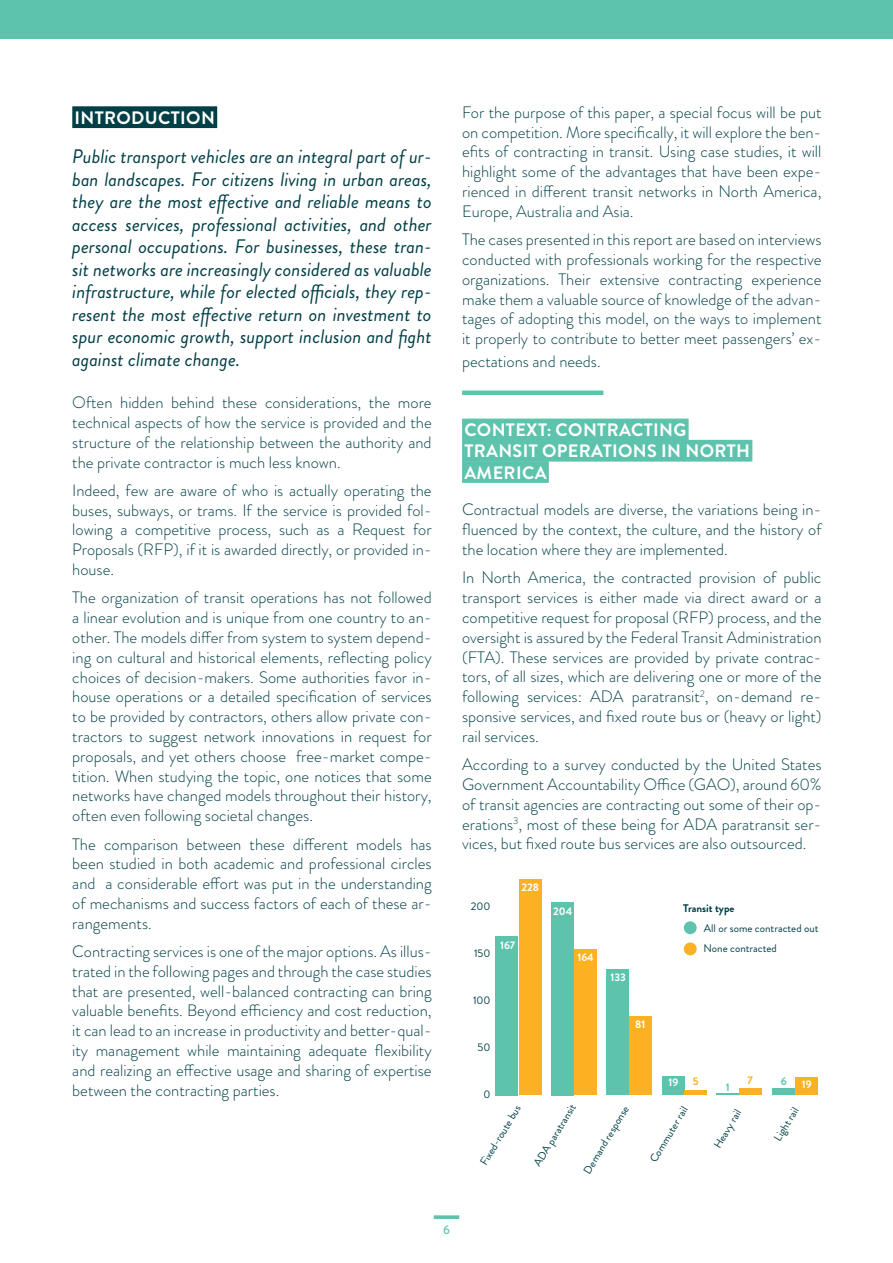
<style>
.page{position:relative;width:893px;height:1263px;background:#fff}
.page>*{position:absolute;margin:0;border:0;box-sizing:border-box;transform-origin:0 0}
._2_TEXT_INTRO_CONCLU{font:italic 19.5px/22.5px "Brandon Grotesque";color:#003f46;text-align:justify}
._2_CLASSIC_TITLE{font:700 18px "Brandon Grotesque";letter-spacing:.02em;color:#fff}
._1_TITLE_INTRO_CONCL{font:700 18px "Brandon Grotesque";letter-spacing:.02em;color:#fff}
._3_BODY_TEXT{font:300 16.5px/19.8px "Brandon Grotesque";color:#003f46;text-align:justify}
.t1{font:500 12.6px "Brandon Grotesque";color:#5dc3ad}
.t2{font:11.1px/20.2px "Brandon Grotesque";color:#003f46}
.t3{font:700 11.1px "Brandon Grotesque";color:#fff}
.t4{font:700 11.1px "Brandon Grotesque";color:#fbb121}
.t5{font:700 11.1px "Brandon Grotesque";color:#5dc3ad}
.s1{font-weight:700}
</style>
<div class="page">
<div style="left:0;top:0;width:893px;height:39px;background:#5dc3ad"></div>
<svg style="left:434px;top:1215px;width:25px;height:4px"></svg>
<div style="left:72px;top:106px;width:145px;height:22px;background:#003f46"></div>
<div style="left:462px;top:419px;width:227px;height:21px;background:#5dc3ad"></div>
<div style="left:462px;top:440px;width:290px;height:22px;background:#5dc3ad"></div>
<div style="left:462px;top:461px;width:87px;height:22px;background:#5dc3ad"></div>
<div style="left:462px;top:390px;width:141px;height:5px;background:#5dc3ad"></div>
<div style="left:495px;top:936px;width:22px;height:159px;background:#5dc3ad"></div>
<div style="left:551px;top:902px;width:22px;height:193px;background:#5dc3ad"></div>
<div style="left:607px;top:969px;width:22px;height:126px;background:#5dc3ad"></div>
<div style="left:663px;top:1077px;width:22px;height:18px;background:#5dc3ad"></div>
<hr style="left:717px;top:1093px;width:22px;height:2px;background:#5dc3ad">
<div style="left:773px;top:1088px;width:22px;height:7px;background:#5dc3ad"></div>
<div style="left:574px;top:950px;width:22px;height:145px;background:#fbb121"></div>
<div style="left:630px;top:1017px;width:22px;height:78px;background:#fbb121"></div>
<div style="left:685px;top:1090px;width:22px;height:5px;background:#fbb121"></div>
<div style="left:740px;top:1088px;width:22px;height:7px;background:#fbb121"></div>
<div style="left:796px;top:1077px;width:22px;height:18px;background:#fbb121"></div>
<div style="left:519px;top:879px;width:22px;height:216px;background:#fbb121"></div>
<div style="left:684px;top:921px;width:13px;height:13px;background:#5dc3ad;border-radius:50%"></div>
<div style="left:684px;top:942px;width:13px;height:13px;background:#fbb121;border-radius:50%"></div>
<p class="_1_TITLE_INTRO_CONCL" style="left:75px;top:105px;width:142px">INTRODUCTION</p>
<p class="_2_TEXT_INTRO_CONCLU" style="left:72px;top:146px;width:361px">Public transport vehicles are an integral part of ur&shy;ban landscapes. For citizens living in urban areas, they are the most effective and reliable means to access services, professional activities, and other personal occupations. For businesses, these tran&shy;sit networks are increasingly considered as valuable infrastructure, while for elected officials, they rep&shy;resent the most effective return on investment to spur economic growth, support inclusion and fight against climate change.</p>
<p class="_3_BODY_TEXT" style="left:72px;top:393px;width:361px">Often hidden behind these considerations, the more technical aspects of how the service is provided and the structure of the relationship between the authority and the private contractor is much less known.</p>
<p class="_3_BODY_TEXT" style="left:72px;top:480px;width:361px">Indeed, few are aware of who is actually operating the buses, subways, or trams. If the service is provided fol&shy;lowing a competitive process, such as a Request for Proposals (RFP), if it is awarded directly, or provided in&shy;house.</p>
<p class="_3_BODY_TEXT" style="left:72px;top:588px;width:361px">The organization of transit operations has not followed a linear evolution and is unique from one country to an&shy;other. The models differ from system to system depend&shy;ing on cultural and historical elements, reflecting policy choices of decision-makers. Some authorities favor in&shy;house operations or a detailed specification of services to be provided by contractors, others allow private con&shy;tractors to suggest network innovations in request for proposals, and yet others choose free-market compe&shy;tition. When studying the topic, one notices that some networks have changed models throughout their history, often even following societal changes.</p>
<p class="_3_BODY_TEXT" style="left:72px;top:834px;width:361px">The comparison between these different models has been studied in both academic and professional circles and a considerable effort was put in the understanding of mechanisms and success factors of each of these ar&shy;rangements.</p>
<p class="_3_BODY_TEXT" style="left:72px;top:941px;width:361px">Contracting services is one of the major options. As illus&shy;trated in the following pages and through the case studies that are presented, well-balanced contracting can bring valuable benefits. Beyond efficiency and cost reduction, it can lead to an increase in productivity and better-qual&shy;ity management while maintaining adequate flexibility and realizing an effective usage and sharing of expertise between the contracting parties.</p>
<p class="_3_BODY_TEXT" style="left:462px;top:102px;width:361px">For the purpose of this paper, a special focus will be put on competition. More specifically, it will explore the ben&shy;efits of contracting in transit. Using case studies, it will highlight some of the advantages that have been expe&shy;rienced in different transit networks in North America, Europe, Australia and Asia.</p>
<p class="_3_BODY_TEXT" style="left:462px;top:230px;width:361px">The cases presented in this report are based on interviews conducted with professionals working for the respective organizations. Their extensive contracting experience make them a valuable source of knowledge of the advan&shy;tages of adopting this model, on the ways to implement it properly to contribute to better meet passengers’ ex-</p>
<p class="_3_BODY_TEXT" style="left:462px;top:351px;width:140px">pectations and needs.</p>
<p class="_2_CLASSIC_TITLE" style="left:464px;top:417px;width:224px">CONTEXT: CONTRACTING</p>
<p class="_2_CLASSIC_TITLE" style="left:464px;top:439px;width:287px">TRANSIT OPERATIONS IN NORTH</p>
<p class="_2_CLASSIC_TITLE" style="left:464px;top:460px;width:84px">AMERICA</p>
<p class="_3_BODY_TEXT" style="left:462px;top:500px;width:361px">Contractual models are diverse, the variations being in&shy;fluenced by the context, the culture, and the history of the location where they are implemented.</p>
<p class="_3_BODY_TEXT" style="left:462px;top:568px;width:361px">In North America, the contracted provision of public transport services is either made via direct award or a competitive request for proposal (RFP) process, and the oversight is assured by the Federal Transit Administration (FTA). These services are provided by private contrac&shy;tors, of all sizes, which are delivering one or more of the following services: ADA paratransit<sup>2</sup>, on-demand re&shy;sponsive services, and fixed route bus or (heavy or light) rail services.</p>
<p class="_3_BODY_TEXT" style="left:462px;top:754px;width:361px">According to a survey conducted by the United States Government Accountability Office (GAO), around 60% of transit agencies are contracting out some of their op&shy;erations<sup>3</sup>, most of these being for ADA paratransit ser&shy;vices, but fixed route bus services are also outsourced.</p>
<p class="t3" style="left:521px;top:879px;width:19px">228</p>
<p class="t2" style="left:471px;top:896px;width:21px">200</p>
<p class="t2" style="left:474px;top:943px;width:18px">150</p>
<p class="t2" style="left:473px;top:990px;width:19px">100</p>
<p class="t2" style="left:478px;top:1037px;width:14px">50</p>
<p class="t2" style="left:483px;top:1084px;width:8px">0</p>
<p class="t2" style="left:474px;top:1159px;width:70px;rotate:-59deg">Fixed-route bus</p>
<p class="t2" style="left:528px;top:1160px;width:73px;rotate:-59deg">ADA paratransit</p>
<p class="t2" style="left:578px;top:1167px;width:79px;rotate:-59deg">Demand response</p>
<p class="t2" style="left:644px;top:1156px;width:65px;rotate:-59deg">Commuter rail</p>
<p class="t2" style="left:708px;top:1142px;width:44px;rotate:-59deg">Heavy rail</p>
<p class="t2" style="left:768px;top:1135px;width:39px;rotate:-59deg">Light rail</p>
<p class="t2" style="left:704px;top:898px;width:116px;text-indent:-20px"><span class="s1">Transit type<br></span>All or some contracted out<br>None contracted</p>
<p class="t3" style="left:553px;top:903px;width:21px">204</p>
<p class="t3" style="left:500px;top:937px;width:17px">167</p>
<p class="t3" style="left:577px;top:950px;width:18px">164</p>
<p class="t3" style="left:611px;top:969px;width:17px">133</p>
<p class="t3" style="left:635px;top:1017px;width:12px">81</p>
<p class="t3" style="left:669px;top:1075px;width:11px">19</p>
<p class="t4" style="left:693px;top:1074px;width:7px">5</p>
<p class="t4" style="left:747px;top:1072px;width:7px">7</p>
<p class="t5" style="left:726px;top:1079px;width:5px">1</p>
<p class="t5" style="left:781px;top:1074px;width:7px">6</p>
<p class="t3" style="left:802px;top:1076px;width:11px">19</p>
<p class="t1" style="left:443px;top:1221px;width:8px">6</p>
</div>
